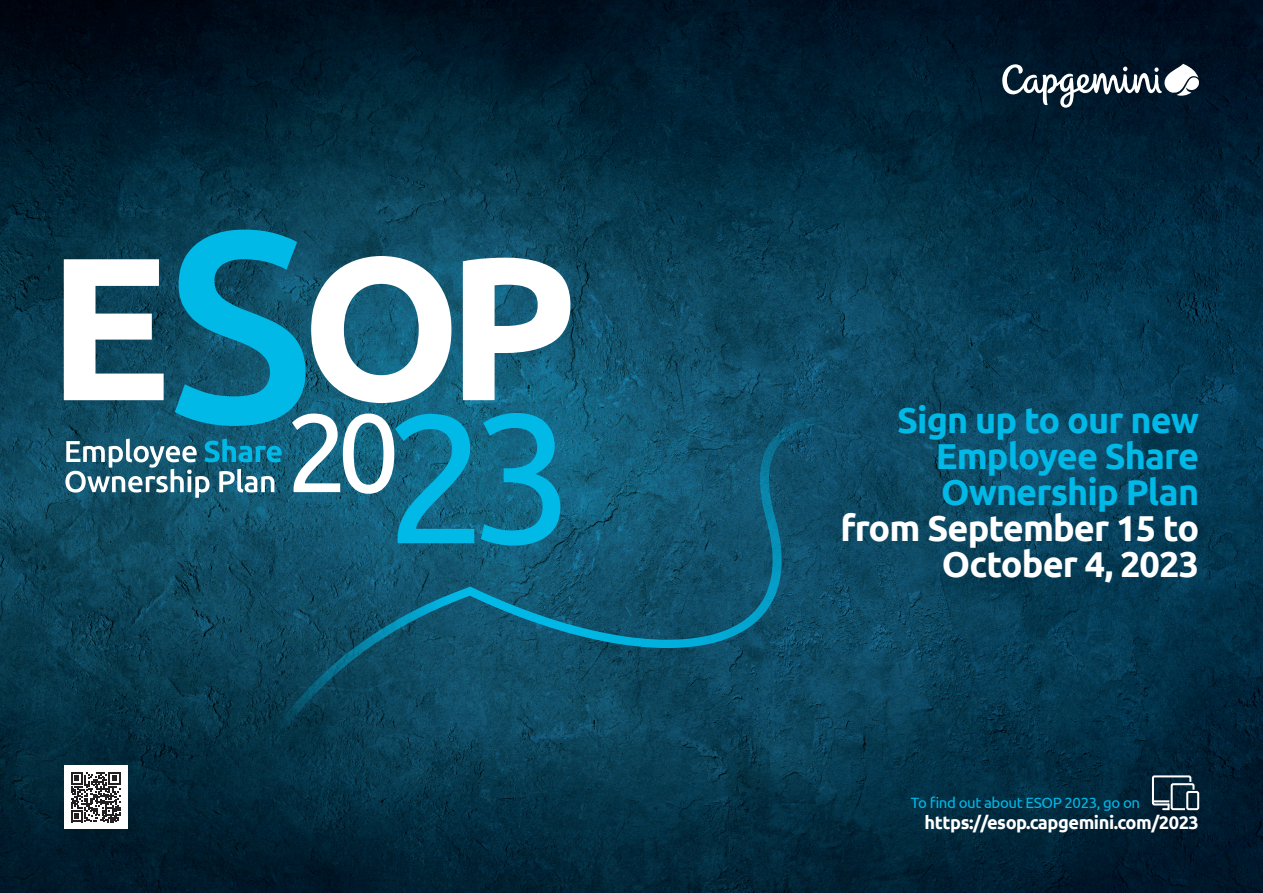
<style>
.page{position:relative;width:1263px;height:893px;background:#fff}
.page>*{position:absolute;margin:0;border:0;box-sizing:border-box;transform-origin:0 0}
.t1{font:700 36px/36px "Ubuntu";letter-spacing:-.025em;color:#00b9e7;text-align:right}
.t2{font:700 18.15px "Ubuntu";letter-spacing:-.025em;color:#fff}
.t3{font:15px "Ubuntu";letter-spacing:-.025em;color:#00b9e7}
.s1{color:#fff}
</style>
<div class="page">
<img style="left:0;top:0;width:1263px;height:893px">
<svg style="left:64px;top:230px;width:506px;height:316px"></svg>
<svg style="left:242px;top:415px;width:595px;height:373px;background:#125771"></svg>
<svg style="left:1151px;top:774px;width:49px;height:37px;background:#415766"></svg>
<div style="left:64px;top:765px;width:64px;height:64px;background:#fff"></div>
<svg style="left:71px;top:772px;width:50px;height:50px"></svg>
<svg style="left:1002px;top:64px;width:197px;height:44px"></svg>
<p class="t1" style="left:840px;top:402px;width:360px">Sign up to our new<br>Employee Share<br>Ownership Plan<br><span class="s1">from September 15 to<br>October 4, 2023</span></p>
<p class="t3" style="left:911px;top:794px;width:231px">To find out about ESOP 2023, go on</p>
<p class="t2" style="left:925px;top:812px;width:276px">https://esop.capgemini.com/2023</p>
</div>
